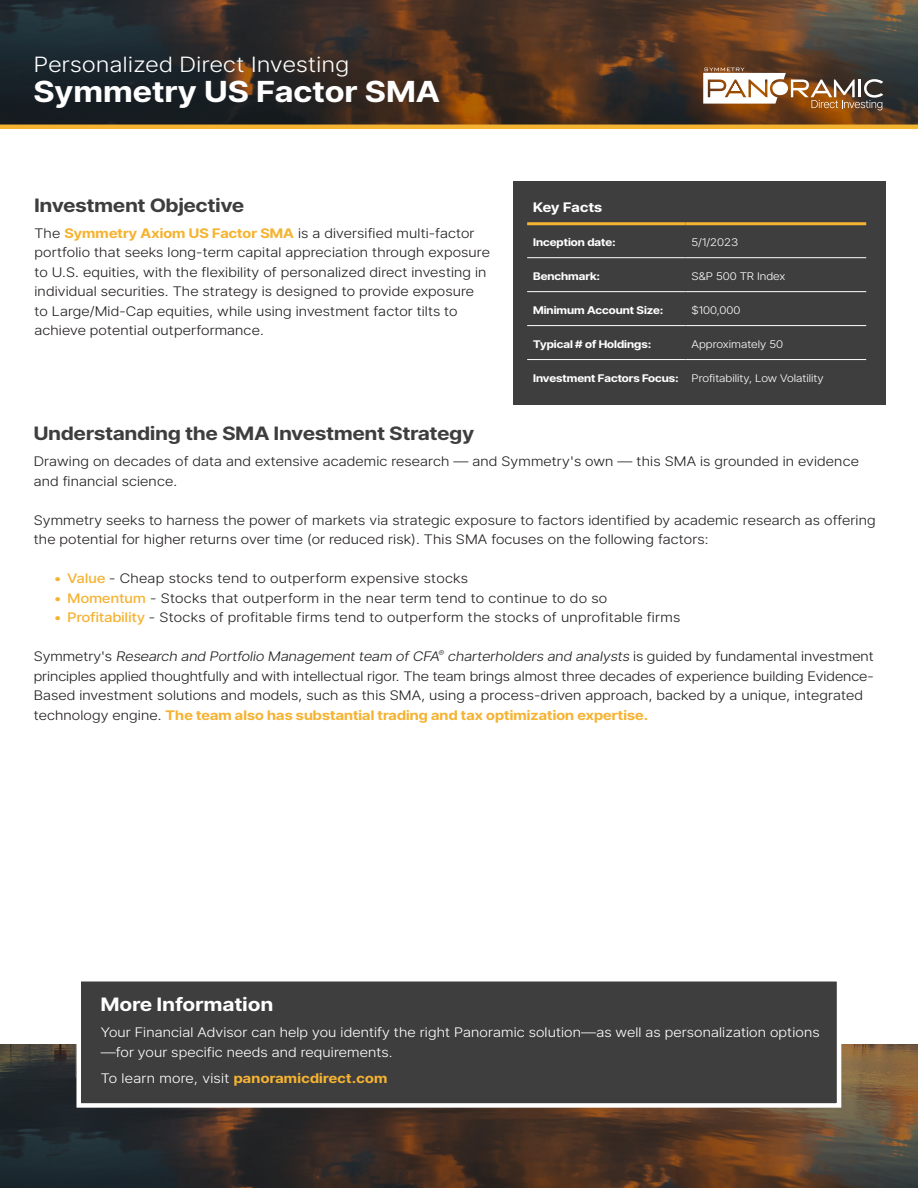
<style>
.page{position:relative;width:918px;height:1188px;background:#fff}
.page>*{position:absolute;margin:0;border:0;box-sizing:border-box;transform-origin:0 0}
.t1{font:700 33px "Stage Grotesk";letter-spacing:.02em;color:#fff}
.t2{font:300 24px "Stage Grotesk";letter-spacing:.02em;color:#fff}
.Body{font:700 21px "Stage Grotesk";letter-spacing:.01em;color:#3e3e3f}
.t3{font:700 21px "Stage Grotesk";letter-spacing:.02em;color:#fff}
.Body-2{font:300 15px/19.5px "Stage Grotesk";letter-spacing:.01em;color:#231f20}
.Bullet{font:300 15px "Stage Grotesk";letter-spacing:.02em;color:#231f20}
.Body-3{font:300 15px/19.5px "Stage Grotesk";letter-spacing:.01em;color:#fff}
.t4{font:700 15px "Stage Grotesk";letter-spacing:.02em;color:#f5b332}
.t5{font:700 15px "Stage Grotesk";letter-spacing:.015em;color:#fff}
.t6{font:700 12px "Stage Grotesk";color:#fff}
.t7{font:300 12px "Stage Grotesk";color:#fff}
.s1{font-weight:700;color:#f5b332}
.s2{font-weight:500;color:#f5b332}
.s3{font-style:italic}
.s4{font-weight:300;color:#fff}
</style>
<div class="page">
<img style="left:0;top:0;width:918px;height:125px">
<svg style="left:703px;top:68px;width:180px;height:42px"></svg>
<hr style="left:0;top:125px;width:918px;height:4px;background:#f5b332">
<div style="left:513px;top:181px;width:373px;height:223px;background:#3e3e3f"></div>
<hr style="left:527px;top:257px;width:159px;height:1px;background:#fff">
<hr style="left:686px;top:257px;width:180px;height:1px;background:#fff">
<hr style="left:527px;top:291px;width:159px;height:1px;background:#fff">
<hr style="left:686px;top:291px;width:180px;height:1px;background:#fff">
<hr style="left:527px;top:325px;width:159px;height:1px;background:#fff">
<hr style="left:686px;top:325px;width:180px;height:1px;background:#fff">
<hr style="left:527px;top:359px;width:159px;height:1px;background:#fff">
<hr style="left:686px;top:359px;width:180px;height:1px;background:#fff">
<hr style="left:527px;top:222px;width:159px;height:3px;background:#f5b332">
<hr style="left:686px;top:222px;width:180px;height:3px;background:#f5b332">
<img style="left:0;top:1045px;width:918px;height:143px">
<div style="left:76px;top:977px;width:765px;height:131px;background:#3e3e3f;border:4px solid #fff"></div>
<p class="t2" style="left:34px;top:50px;width:317px">Personalized Direct Investing</p>
<p class="t1" style="left:34px;top:70px;width:408px">Symmetry US Factor SMA</p>
<p class="Body" style="left:34px;top:191px;width:211px">Investment Objective</p>
<p class="Body-2" style="left:34px;top:223px;width:457px">The <span class="s1">Symmetry Axiom US Factor SMA</span> is a diversified multi-factor portfolio that seeks long-term capital appreciation through exposure to U.S. equities, with the flexibility of personalized direct investing in individual securities. The strategy is designed to provide exposure to Large/Mid-Cap equities, while using investment factor tilts to achieve potential outperformance.</p>
<p class="t5" style="left:533px;top:197px;width:71px">Key Facts</p>
<p class="t6" style="left:533px;top:234px;width:84px">Inception date:</p>
<p class="t7" style="left:692px;top:235px;width:48px">5/1/2023</p>
<p class="t6" style="left:533px;top:268px;width:69px">Benchmark:</p>
<p class="t7" style="left:692px;top:269px;width:95px">S&amp;P 500 TR Index</p>
<p class="t6" style="left:533px;top:302px;width:132px">Minimum Account Size:</p>
<p class="t7" style="left:692px;top:303px;width:50px">$100,000</p>
<p class="t6" style="left:533px;top:336px;width:120px">Typical # of Holdings:</p>
<p class="t7" style="left:692px;top:337px;width:93px">Approximately 50</p>
<p class="t6" style="left:533px;top:370px;width:147px">Investment Factors Focus:</p>
<p class="t7" style="left:692px;top:370px;width:134px">Profitability, Low Volatility</p>
<p class="Body" style="left:34px;top:419px;width:442px">Understanding the SMA Investment Strategy</p>
<p class="Body-2" style="left:34px;top:452px;width:827px">Drawing on decades of data and extensive academic research — and Symmetry's own — this SMA is grounded in evidence and financial science.</p>
<p class="Body-2" style="left:34px;top:510px;width:843px">Symmetry seeks to harness the power of markets via strategic exposure to factors identified by academic research as offering the potential for higher returns over time (or reduced risk). This SMA focuses on the following factors:</p>
<p class="Bullet" style="left:54px;top:569px;width:416px"><span class="s2">• Value</span> - Cheap stocks tend to outperform expensive stocks</p>
<p class="Bullet" style="left:54px;top:589px;width:555px"><span class="s2">• Momentum</span> - Stocks that outperform in the near term tend to continue to do so</p>
<p class="Bullet" style="left:54px;top:608px;width:628px"><span class="s2">• Profitability</span> - Stocks of profitable firms tend to outperform the stocks of unprofitable firms</p>
<p class="Body-2" style="left:34px;top:647px;width:842px">Symmetry's <span class="s3">Research and Portfolio Management team of CFA</span><sup>®</sup> <span class="s3">charterholders and analysts</span> is guided by fundamental investment principles applied thoughtfully and with intellectual rigor. The team brings almost three decades of experience building Evidence-Based investment solutions and models, such as this SMA, using a process-driven approach, backed by a unique, integrated technology engine. <span class="s1">The team also has substantial trading and tax optimization expertise.</span></p>
<p class="t3" style="left:101px;top:991px;width:174px">More Information</p>
<p class="Body-3" style="left:101px;top:1023px;width:720px">Your Financial Advisor can help you identify the right Panoramic solution—as well as personalization options —for your specific needs and requirements.</p>
<p class="t4" style="left:101px;top:1068px;width:288px"><span class="s4">To learn more, visit</span> panoramicdirect.com</p>
</div>
